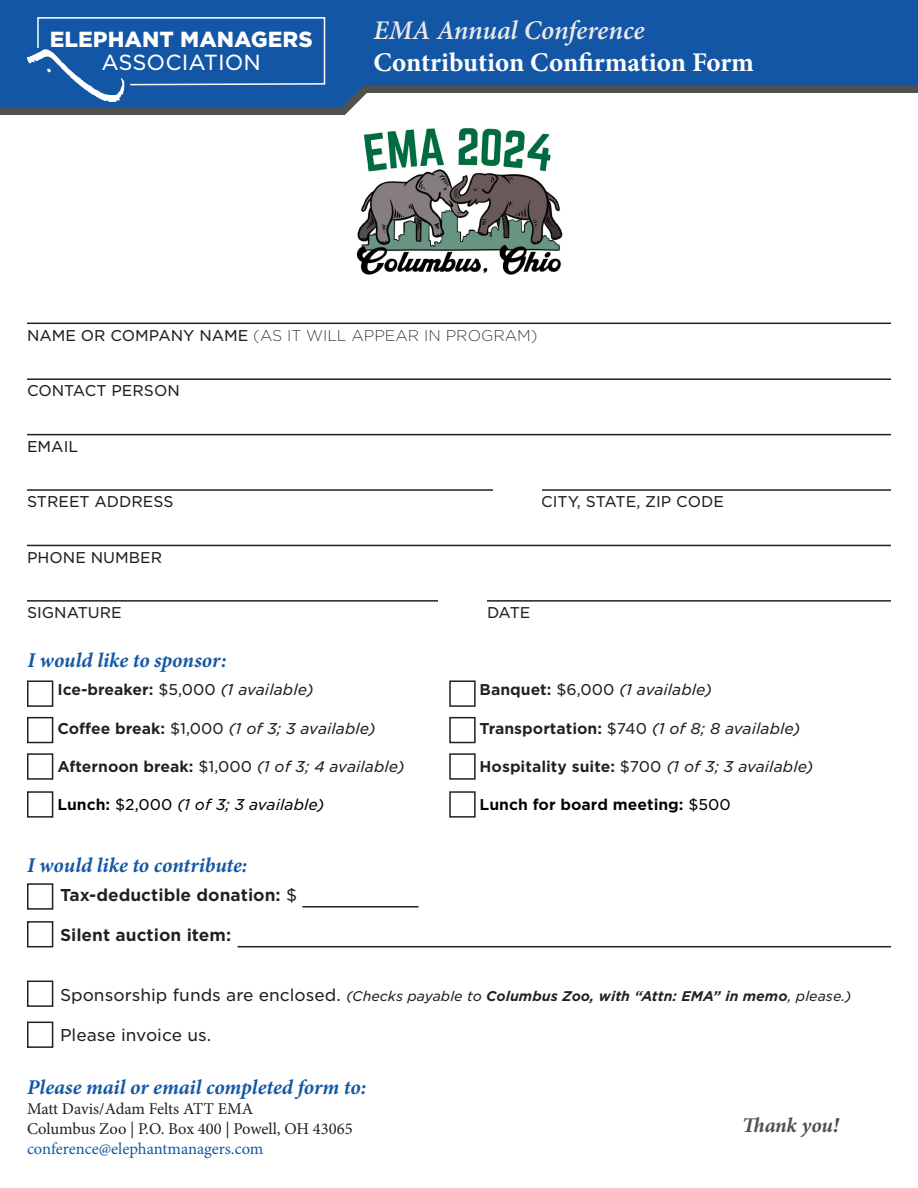
<style>
.page{position:relative;width:918px;height:1188px;background:#fff}
.page>*{position:absolute;margin:0;border:0;box-sizing:border-box;transform-origin:0 0}
.t1{font:700 27px "Minion Pro";letter-spacing:-.005em;color:#fff}
.t2{font:italic 600 27px "Minion Pro";letter-spacing:-.005em;color:#e9e9e9}
.t3{font:italic 700 21px "Minion Pro";letter-spacing:-.005em;color:#1358a4}
.t4{font:900 21px/22.5px "Gotham S Sm";color:#fff;text-align:center}
.t5{font:italic 700 21px "Minion Pro";letter-spacing:-.005em;color:#4e514e}
.t6{font:16.5px "Minion Pro";letter-spacing:-.005em;color:#231f20}
.t7{font:700 16.5px "Gotham S Sm";color:#231f20}
.t8{font:16.5px "Minion Pro";letter-spacing:-.005em;color:#1359a5}
.t9{font:16.5px "Gotham S Sm";color:#231f20}
.t10{font:italic 15px "Gotham S Sm";color:#231f20}
.t11{font:15px "Gotham S Sm";color:#231f20}
.t12{font:700 15px "Gotham S Sm";color:#231f20}
.t13{font:200 15px "Gotham S Sm";color:#231f20}
.t14{font:italic 15px "Gotham S Sm";color:#000}
.t15{font:700 15px "Gotham S Sm";color:#000}
.t16{font:italic 700 13.5px "Gotham S Sm";color:#231f20}
.s1{font-weight:400}
.s2{font-weight:400;font-style:italic}
.s3{font-weight:700;font-style:normal}
.s4{font-style:normal}
.s5{font-weight:400;font-style:normal;font-size:16.5px}
</style>
<div class="page">
<svg style="left:377px;top:85px;width:541px;height:7px;background:#45515a"></svg>
<div style="left:332px;top:0;width:586px;height:85px;background:#1356a5"></div>
<div style="left:0;top:0;width:341px;height:108px;background:#1356a5"></div>
<svg style="left:27px;top:17px;width:350px;height:98px"></svg>
<hr style="left:27px;top:323px;width:864px;height:1px;background:#231f20">
<hr style="left:27px;top:378px;width:864px;height:2px;background:#231f20">
<hr style="left:27px;top:434px;width:864px;height:1px;background:#231f20">
<hr style="left:27px;top:545px;width:864px;height:1px;background:#231f20">
<hr style="left:27px;top:600px;width:864px;height:2px;background:#231f20">
<hr style="left:27px;top:489px;width:864px;height:2px;background:#231f20">
<div style="left:438px;top:598px;width:48px;height:30px;background:#fff"></div>
<div style="left:493px;top:487px;width:48px;height:31px;background:#fff"></div>
<div style="left:27px;top:680px;width:26px;height:27px;border:2px solid #231f20"></div>
<div style="left:27px;top:717px;width:26px;height:26px;border:2px solid #231f20"></div>
<div style="left:27px;top:753px;width:26px;height:27px;border:2px solid #231f20"></div>
<div style="left:27px;top:791px;width:26px;height:27px;border:2px solid #231f20"></div>
<div style="left:27px;top:883px;width:26px;height:27px;border:2px solid #231f20"></div>
<div style="left:27px;top:921px;width:26px;height:26px;border:2px solid #231f20"></div>
<div style="left:27px;top:981px;width:26px;height:26px;border:2px solid #231f20"></div>
<div style="left:27px;top:1022px;width:26px;height:26px;border:2px solid #231f20"></div>
<hr style="left:302px;top:906px;width:117px;height:2px;background:#231f20">
<hr style="left:238px;top:946px;width:653px;height:1px;background:#231f20">
<img style="left:356px;top:128px;width:207px;height:147px">
<div style="left:449px;top:680px;width:27px;height:27px;border:2px solid #231f20"></div>
<div style="left:449px;top:717px;width:27px;height:26px;border:2px solid #231f20"></div>
<div style="left:449px;top:753px;width:27px;height:27px;border:2px solid #231f20"></div>
<div style="left:449px;top:791px;width:27px;height:27px;border:2px solid #231f20"></div>
<p class="t4" style="left:50px;top:28px;width:265px">ELEPHANT MANAGERS<br><span class="s1">ASSOCIATION</span></p>
<p class="t2" style="left:374px;top:11px;width:273px">EMA Annual Conference</p>
<p class="t1" style="left:374px;top:44px;width:382px">Contribution Confirmation Form</p>
<p class="t13" style="left:27px;top:325px;width:512px"><span class="s1">NAME OR COMPANY NAME</span> (AS IT WILL APPEAR IN PROGRAM)</p>
<p class="t11" style="left:27px;top:381px;width:154px">CONTACT PERSON</p>
<p class="t11" style="left:27px;top:436px;width:53px">EMAIL</p>
<p class="t11" style="left:27px;top:492px;width:148px">STREET ADDRESS</p>
<p class="t11" style="left:541px;top:492px;width:184px">CITY, STATE, ZIP CODE</p>
<p class="t11" style="left:27px;top:547px;width:137px">PHONE NUMBER</p>
<p class="t11" style="left:27px;top:603px;width:96px">SIGNATURE</p>
<p class="t3" style="left:27px;top:646px;width:201px">I would like to sponsor:</p>
<p class="t12" style="left:57px;top:680px;width:258px">Ice-breaker: <span class="s1">$5,000</span> <span class="s2">(1 available)</span></p>
<p class="t10" style="left:57px;top:718px;width:320px"><span class="s3">Coffee break:</span> <span class="s4">$1,000</span> (1 of 3; 3 available)</p>
<p class="t10" style="left:57px;top:756px;width:349px"><span class="s3">Afternoon break:</span> <span class="s4">$1,000</span> (1 of 3; 4 available)</p>
<p class="t14" style="left:57px;top:795px;width:269px"><span class="s3">Lunch:</span> <span class="s4">$2,000</span> (1 of 3; 3 available)</p>
<p class="t3" style="left:27px;top:850px;width:222px">I would like to contribute:</p>
<p class="t7" style="left:60px;top:883px;width:239px">Tax-deductible donation: <span class="s1">$</span></p>
<p class="t7" style="left:60px;top:923px;width:173px">Silent auction item:</p>
<p class="t11" style="left:487px;top:602px;width:45px">DATE</p>
<p class="t10" style="left:480px;top:680px;width:234px"><span class="s3">Banquet:</span> <span class="s4">$6,000</span> (1 available)</p>
<p class="t10" style="left:480px;top:718px;width:322px"><span class="s3">Transportation:</span> <span class="s4">$740</span> (1 of 8; 8 available)</p>
<p class="t12" style="left:480px;top:756px;width:335px">Hospitality suite: <span class="s1">$700</span> <span class="s2">(1 of 3; 3 available)</span></p>
<p class="t15" style="left:480px;top:794px;width:253px">Lunch for board meeting: <span class="s1">$500</span></p>
<p class="t16" style="left:60px;top:986px;width:793px"><span class="s5">Sponsorship funds are enclosed.</span> <span class="s1">(Checks payable to</span> Columbus Zoo, with “Attn: EMA” in memo<span class="s1">, please.)</span></p>
<p class="t9" style="left:60px;top:1024px;width:153px">Please invoice us.</p>
<p class="t3" style="left:27px;top:1073px;width:341px">Please mail or email completed form to:</p>
<p class="t6" style="left:27px;top:1098px;width:228px">Matt Davis/Adam Felts ATT EMA</p>
<p class="t6" style="left:27px;top:1117px;width:327px">Columbus Zoo | P.O. Box 400 | Powell, OH 43065</p>
<p class="t8" style="left:27px;top:1137px;width:238px">conference@elephantmanagers.com</p>
<p class="t5" style="left:742px;top:1111px;width:98px">Thank you!</p>
</div>
